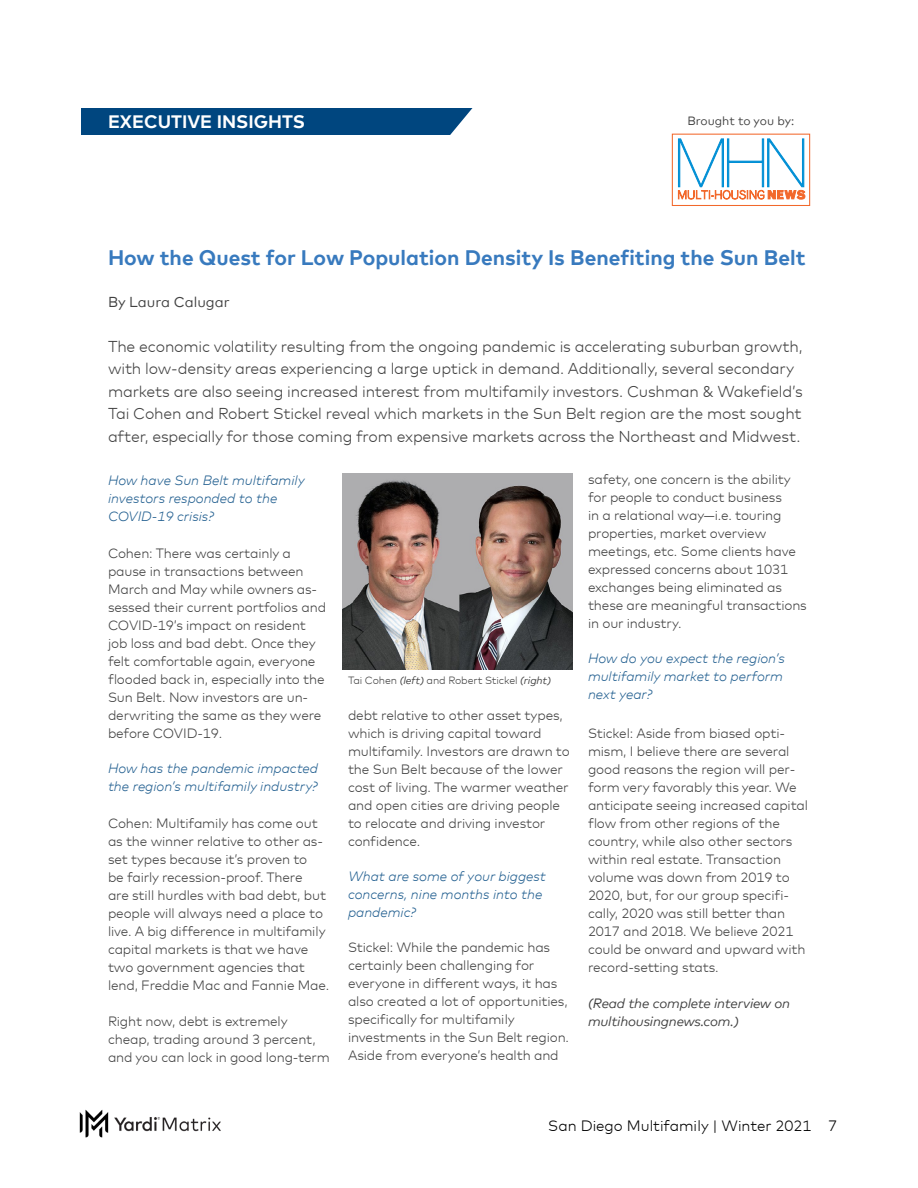
<style>
.page{position:relative;width:918px;height:1188px;background:#fff}
.page>*{position:absolute;margin:0;border:0;box-sizing:border-box;transform-origin:0 0}
.t1{font:700 21px "Mark Offc Pro";color:#387abe}
.t2{font:700 18px "Mark Offc Pro";color:#fff}
.t3{font:300 15.75px/22.5px "Mark Offc Pro";letter-spacing:-.01em;color:#414141}
.t4{font:300 15px "Mark Offc Pro";color:#000}
.t5{font:14.4px "Mark Offc Pro";color:#414141}
.t6{font:300 13.5px/18px "Mark Offc Pro";letter-spacing:-.01em;color:#414141}
.t7{font:italic 300 13.5px/18px "Mark Offc Pro";color:#266292}
.t8{font:italic 13.5px/18px "Mark Offc Pro";letter-spacing:-.01em;color:#414141}
.t9{font:12px "Mark Offc Pro";color:#414141}
.t10{font:300 10.5px "Mark Offc Pro";letter-spacing:-.01em;color:#414141}
.s1{font-weight:400;font-style:italic}
</style>
<div class="page">
<img style="left:80px;top:1109px;width:141px;height:29px">
<div style="left:672px;top:134px;width:138px;height:72px;border:1px solid #f2682b"></div>
<svg style="left:678px;top:138px;width:127px;height:62px"></svg>
<div style="left:81px;top:108px;width:391px;height:27px;background:#00467f"></div>
<img style="left:342px;top:474px;width:231px;height:196px">
<h2 class="t2" style="left:108px;top:108px;width:199px">EXECUTIVE INSIGHTS</h2>
<p class="t9" style="left:687px;top:111px;width:108px">Brought to you by:</p>
<h1 class="t1" style="left:108px;top:242px;width:699px">How the Quest for Low Population Density Is Benefiting the Sun Belt</h1>
<p class="t5" style="left:108px;top:292px;width:123px">By Laura Calugar</p>
<p class="t3" style="left:108px;top:334px;width:696px">The economic volatility resulting from the ongoing pandemic is accelerating suburban growth, with low-density areas experiencing a large uptick in demand. Additionally, several secondary markets are also seeing increased interest from multifamily investors. Cushman &amp; Wakefield’s Tai Cohen and Robert Stickel reveal which markets in the Sun Belt region are the most sought after, especially for those coming from expensive markets across the Northeast and Midwest.</p>
<p class="t7" style="left:108px;top:470px;width:198px">How have Sun Belt multifamily investors responded to the<br>COVID-19 crisis?</p>
<p class="t6" style="left:108px;top:543px;width:220px">Cohen: There was certainly a pause in transactions between<br>March and May while owners as&shy;sessed their current portfolios and<br>COVID-19’s impact on resident job loss and bad debt. Once they felt comfortable again, everyone flooded back in, especially into the<br>Sun Belt. Now investors are un&shy;derwriting the same as they were before COVID-19.</p>
<p class="t7" style="left:108px;top:758px;width:212px">How has the pandemic impacted the region’s multifamily industry?</p>
<p class="t6" style="left:108px;top:813px;width:223px">Cohen: Multifamily has come out as the winner relative to other as&shy;set types because it’s proven to<br>be fairly recession-proof. There<br>are still hurdles with bad debt, but people will always need a place to live. A big difference in multifamily capital markets is that we have two government agencies that lend, Freddie Mac and Fannie Mae.</p>
<p class="t6" style="left:108px;top:1011px;width:223px">Right now, debt is extremely cheap, trading around 3 percent, and you can lock in good long-term</p>
<p class="t10" style="left:348px;top:672px;width:205px">Tai Cohen <span class="s1">(left)</span> and Robert Stickel <span class="s1">(right)</span></p>
<p class="t6" style="left:348px;top:705px;width:223px">debt relative to other asset types, which is driving capital toward multifamily. Investors are drawn to the Sun Belt because of the lower cost of living. The warmer weather and open cities are driving people to relocate and driving investor confidence.</p>
<p class="t7" style="left:348px;top:866px;width:199px">What are some of your biggest concerns, nine months into the pandemic?</p>
<p class="t6" style="left:348px;top:937px;width:223px">Stickel: While the pandemic has certainly been challenging for everyone in different ways, it has also created a lot of opportunities, specifically for multifamily investments in the Sun Belt region.<br>Aside from everyone’s health and</p>
<p class="t6" style="left:588px;top:470px;width:220px">safety, one concern is the ability for people to conduct business<br>in a relational way—i.e. touring properties, market overview meetings, etc. Some clients have expressed concerns about 1031 exchanges being eliminated as these are meaningful transactions in our industry.</p>
<p class="t7" style="left:588px;top:648px;width:198px">How do you expect the region’s multifamily market to perform next year?</p>
<p class="t6" style="left:588px;top:723px;width:222px">Stickel: Aside from biased opti&shy;mism, I believe there are several good reasons the region will per&shy;form very favorably this year. We anticipate seeing increased capital flow from other regions of the country, while also other sectors within real estate. Transaction volume was down from 2019 to<br>2020, but, for our group specifi&shy;cally, 2020 was still better than<br>2017 and 2018. We believe 2021 could be onward and upward with record-setting stats.</p>
<p class="t8" style="left:588px;top:993px;width:204px">(Read the complete interview on multihousingnews.com.)</p>
<p class="t4" style="left:548px;top:1115px;width:290px">San Diego Multifamily | Winter 2021 7</p>
</div>
